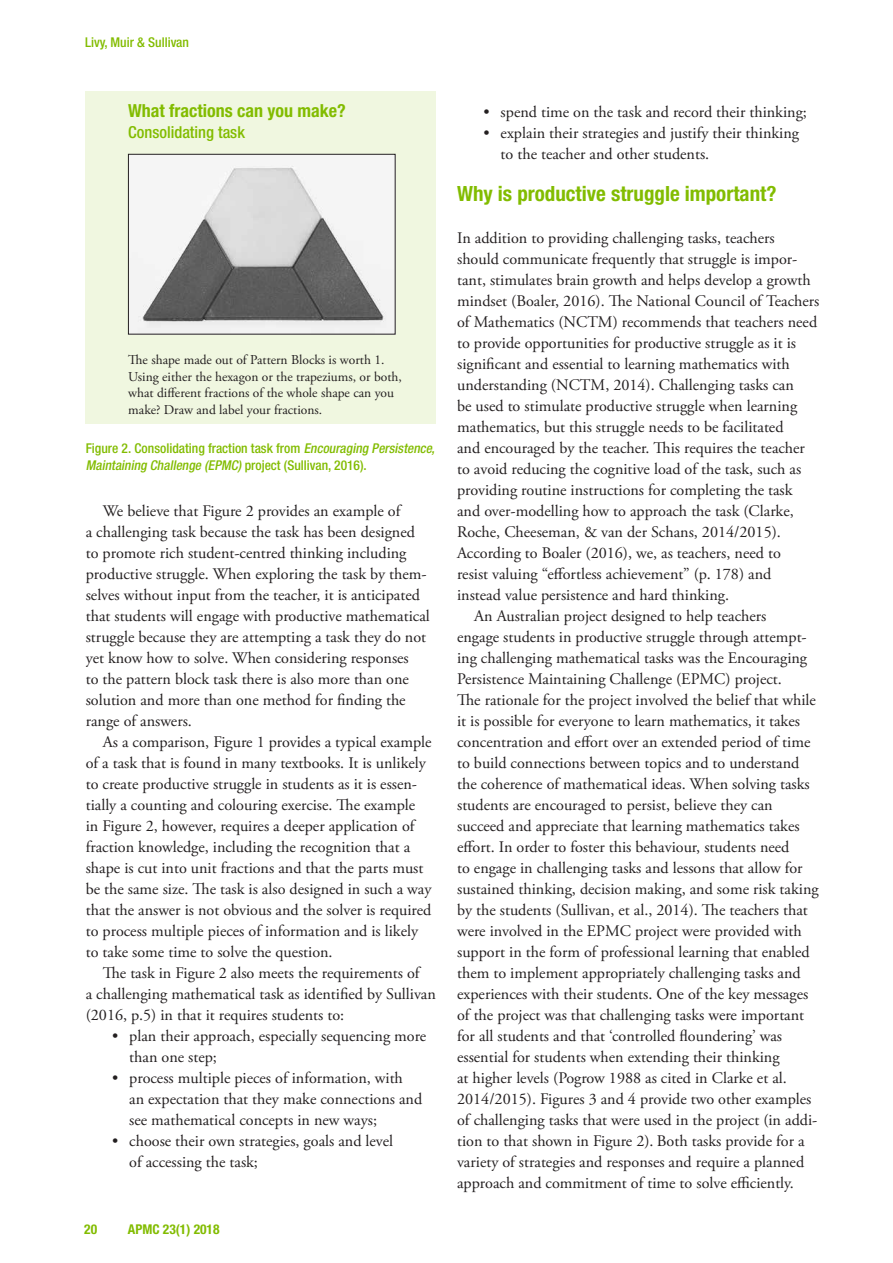
<style>
.page{position:relative;width:893px;height:1263px;background:#fff}
.page>*{position:absolute;margin:0;border:0;box-sizing:border-box;transform-origin:0 0}
.t1{font:700 condensed 21px "Helvetica Neue";color:#82bc00}
.t2{font:700 condensed 18px "Helvetica Neue";color:#82bc00}
.t3{font:500 condensed 16.5px "Helvetica Neue";color:#82bc00}
.t4{font:16.2px/21px "Adobe Garamond Pro";color:#231f20}
.t5{font:13.5px/16.5px "Adobe Garamond Pro";color:#231f20}
.t6{font:500 condensed 13.5px/16.5px "Helvetica Neue";color:#82bc00}
.t7{font:700 condensed 13.5px "Helvetica Neue";color:#82bc00}
.s1{font-style:italic}
</style>
<div class="page">
<div style="left:85px;top:91px;width:351px;height:333px;background:#f0f7e0"></div>
<img style="left:130px;top:156px;width:263px;height:176px">
<div style="left:128px;top:154px;width:267px;height:180px;border:1px solid #231f20"></div>
<p class="t6" style="left:85px;top:34px;width:106px">Livy, Muir &amp; Sullivan</p>
<p class="t2" style="left:128px;top:100px;width:219px">What fractions can you make?</p>
<p class="t3" style="left:128px;top:122px;width:118px">Consolidating task</p>
<p class="t5" style="left:128px;top:352px;width:275px">The shape made out of Pattern Blocks is worth 1.<br>Using either the hexagon or the trapeziums, or both, what different fractions of the whole shape can you make? Draw and label your fractions.</p>
<p class="t6" style="left:86px;top:440px;width:353px">Figure 2. Consolidating fraction task from <span class="s1">Encouraging Persistence,<br>Maintaining Challenge (EPMC)</span> p r oj e c t ( S u l l i v a n , 2 0 1 6 ) .</p>
<p class="t4" style="left:86px;top:501px;width:346px;text-indent:17px">We believe that Figure 2 provides an example of<br>a challenging task because the task has been designed to promote rich student-centred thinking including productive struggle. When exploring the task by them&shy;selves without input from the teacher, it is anticipated that students will engage with productive mathematical struggle because they are attempting a task they do not yet know how to solve. When considering responses<br>to the pattern block task there is also more than one solution and more than one method for finding the range of answers.</p>
<p class="t4" style="left:86px;top:732px;width:347px;text-indent:17px">As a comparison, Figure 1 provides a typical example of a task that is found in many textbooks. It is unlikely to create productive struggle in students as it is essen&shy;tially a counting and colouring exercise. The example in Figure 2, however, requires a deeper application of fraction knowledge, including the recognition that a shape is cut into unit fractions and that the parts must be the same size. The task is also designed in such a way that the answer is not obvious and the solver is required to process multiple pieces of information and is likely to take some time to solve the question.</p>
<p class="t4" style="left:86px;top:963px;width:352px;text-indent:17px">The task in Figure 2 also meets the requirements of<br>a challenging mathematical task as identified by Sullivan (2016, p.5) in that it requires students to:</p>
<p class="t4" style="left:129px;top:1026px;width:299px;text-indent:-17px">• plan their approach, especially sequencing more than one step;</p>
<p class="t4" style="left:129px;top:1068px;width:295px;text-indent:-17px">• process multiple pieces of information, with<br>an expectation that they make connections and see mathematical concepts in new ways;</p>
<p class="t4" style="left:129px;top:1131px;width:265px;text-indent:-17px">• choose their own strategies, goals and level of accessing the task;</p>
<p class="t7" style="left:84px;top:1220px;width:14px">20</p>
<p class="t7" style="left:128px;top:1220px;width:93px">APMC 23(1) 2018</p>
<p class="t4" style="left:484px;top:102px;width:325px">• spend time on the task and record their thinking;</p>
<p class="t4" style="left:501px;top:123px;width:300px;text-indent:-17px">• explain their strategies and justify their thinking to the teacher and other students.</p>
<p class="t1" style="left:457px;top:181px;width:321px">Why is productive struggle important?</p>
<p class="t4" style="left:457px;top:228px;width:319px">In addition to providing challenging tasks, teachers</p>
<p class="t4" style="left:457px;top:249px;width:342px">should communicate frequently that struggle is impor-</p>
<p class="t4" style="left:457px;top:270px;width:355px">tant, stimulates brain growth and helps develop a growth</p>
<p class="t4" style="left:457px;top:291px;width:364px">mindset (Boaler, 2016). The National Council of Teachers</p>
<p class="t4" style="left:457px;top:312px;width:362px">of Mathematics (NCTM) recommends that teachers need</p>
<p class="t4" style="left:457px;top:333px;width:340px">to provide opportunities for productive struggle as it is</p>
<p class="t4" style="left:457px;top:354px;width:334px">significant and essential to learning mathematics with</p>
<p class="t4" style="left:457px;top:375px;width:338px">understanding (NCTM, 2014). Challenging tasks can</p>
<p class="t4" style="left:457px;top:396px;width:342px">be used to stimulate productive struggle when learning</p>
<p class="t4" style="left:457px;top:417px;width:328px">mathematics, but this struggle needs to be facilitated</p>
<p class="t4" style="left:457px;top:438px;width:349px">and encouraged by the teacher. This requires the teacher</p>
<p class="t4" style="left:457px;top:459px;width:346px">to avoid reducing the cognitive load of the task, such as</p>
<p class="t4" style="left:457px;top:480px;width:337px">providing routine instructions for completing the task</p>
<p class="t4" style="left:457px;top:501px;width:338px">and over-modelling how to approach the task (Clarke,</p>
<p class="t4" style="left:457px;top:522px;width:325px">Roche, Cheeseman, &amp; van der Schans, 2014/2015).</p>
<p class="t4" style="left:457px;top:543px;width:325px">According to Boaler (2016), we, as teachers, need to</p>
<p class="t4" style="left:457px;top:564px;width:316px">resist valuing “effortless achievement” (p. 178) and</p>
<p class="t4" style="left:457px;top:585px;width:273px">instead value persistence and hard thinking.</p>
<p class="t4" style="left:474px;top:606px;width:294px">An Australian project designed to help teachers</p>
<p class="t4" style="left:457px;top:627px;width:351px">engage students in productive struggle through attempt-</p>
<p class="t4" style="left:457px;top:648px;width:352px">ing challenging mathematical tasks was the Encouraging</p>
<p class="t4" style="left:457px;top:669px;width:326px">Persistence Maintaining Challenge (EPMC) project.</p>
<p class="t4" style="left:457px;top:690px;width:360px">The rationale for the project involved the belief that while</p>
<p class="t4" style="left:457px;top:711px;width:344px">it is possible for everyone to learn mathematics, it takes</p>
<p class="t4" style="left:457px;top:732px;width:355px">concentration and effort over an extended period of time</p>
<p class="t4" style="left:457px;top:753px;width:344px">to build connections between topics and to understand</p>
<p class="t4" style="left:457px;top:774px;width:354px">the coherence of mathematical ideas. When solving tasks</p>
<p class="t4" style="left:457px;top:795px;width:317px">students are encouraged to persist, believe they can</p>
<p class="t4" style="left:457px;top:816px;width:344px">succeed and appreciate that learning mathematics takes</p>
<p class="t4" style="left:457px;top:837px;width:334px">effort. In order to foster this behaviour, students need</p>
<p class="t4" style="left:457px;top:858px;width:347px">to engage in challenging tasks and lessons that allow for</p>
<p class="t4" style="left:457px;top:879px;width:363px">sustained thinking, decision making, and some risk taking</p>
<p class="t4" style="left:457px;top:900px;width:352px">by the students (Sullivan, et al., 2014). The teachers that</p>
<p class="t4" style="left:457px;top:921px;width:346px">were involved in the EPMC project were provided with</p>
<p class="t4" style="left:457px;top:942px;width:354px">support in the form of professional learning that enabled</p>
<p class="t4" style="left:457px;top:963px;width:345px">them to implement appropriately challenging tasks and</p>
<p class="t4" style="left:457px;top:984px;width:353px">experiences with their students. One of the key messages</p>
<p class="t4" style="left:457px;top:1005px;width:349px">of the project was that challenging tasks were important</p>
<p class="t4" style="left:457px;top:1026px;width:327px">for all students and that ‘controlled floundering’ was</p>
<p class="t4" style="left:457px;top:1047px;width:324px">essential for students when extending their thinking</p>
<p class="t4" style="left:457px;top:1068px;width:331px">at higher levels (Pogrow 1988 as cited in Clarke et al.</p>
<p class="t4" style="left:457px;top:1089px;width:356px">2014/2015). Figures 3 and 4 provide two other examples</p>
<p class="t4" style="left:457px;top:1110px;width:362px">of challenging tasks that were used in the project (in addi-</p>
<p class="t4" style="left:457px;top:1131px;width:349px">tion to that shown in Figure 2). Both tasks provide for a</p>
<p class="t4" style="left:457px;top:1152px;width:349px">variety of strategies and responses and require a planned</p>
<p class="t4" style="left:457px;top:1173px;width:338px">approach and commitment of time to solve efficiently.</p>
</div>
